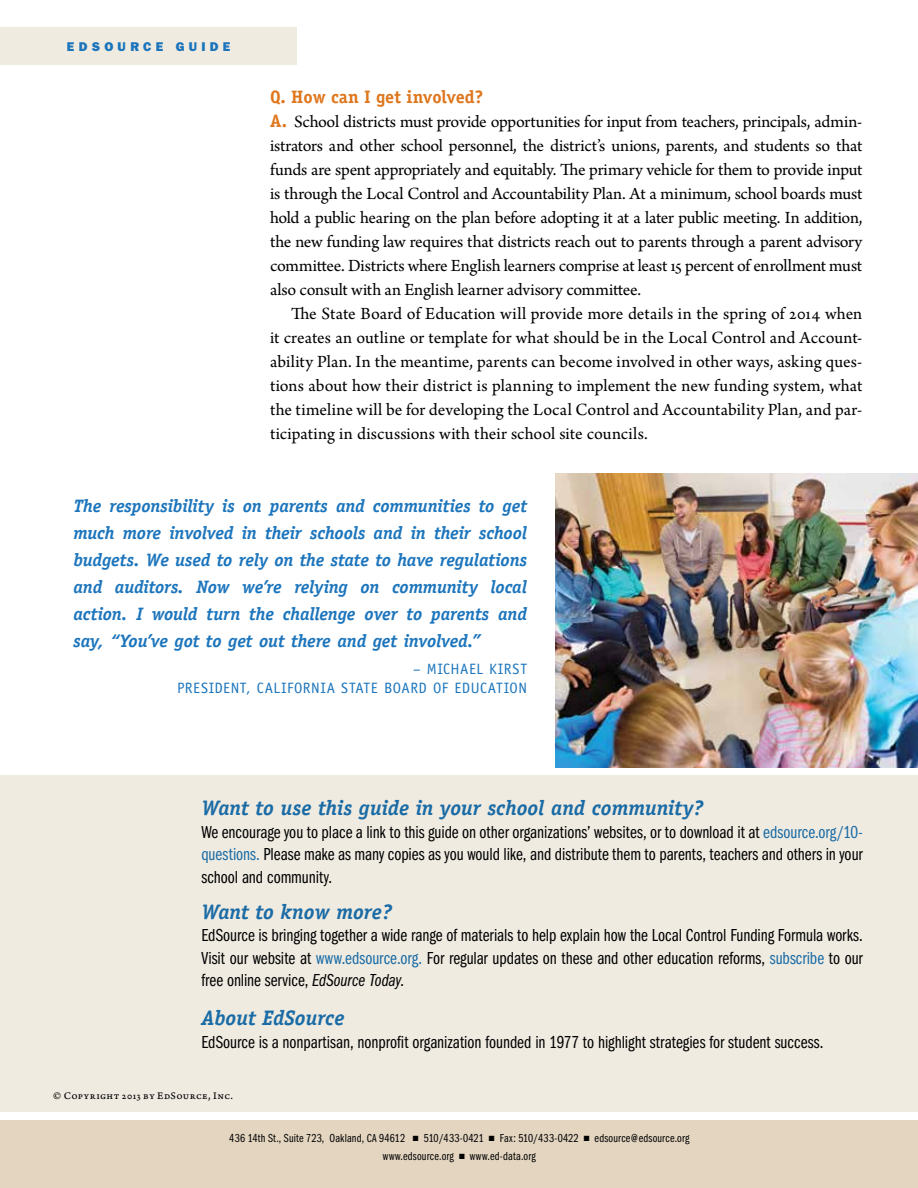
<style>
.page{position:relative;width:918px;height:1188px;background:#fff}
.page>*{position:absolute;margin:0;border:0;box-sizing:border-box;transform-origin:0 0}
.t1{font:italic 700 21px "Officina Serif";color:#1c75bc}
.t2{font:18px/24px "Arno Pro";color:#000;text-align:justify}
.t3{font:18px/22.5px "Franklin Gothic Book Cmpr";color:#000;text-align:justify}
.t4{font:italic 700 18px/27px "Officina Serif";letter-spacing:-.01em;color:#1c75bc;text-align:justify}
.t5{font:700 18px "Officina Serif";color:#de761c}
.t6{font:15px/19.5px "Officina Sans";letter-spacing:.03em;color:#1c75bc;text-align:right}
.t7{font:800 12.75px "Franklin Gothic";letter-spacing:.34em;color:#1c75bc}
.t8{font:12px/18px "Franklin Gothic Book Cmpr";letter-spacing:.015em;color:#000;text-align:center}
.t9{font:10.5px "Arno Pro Caption";letter-spacing:.04em;color:#000}
.s1{font-family:"Officina Serif";font-weight:700;color:#de761c}
.s2{color:#1c75bc}
.s3{font-family:"Franklin Gothic Book Cmpr Ital"}
</style>
<div class="page">
<div style="left:0;top:1120px;width:918px;height:68px;background:#e3d5c0"></div>
<div style="left:0;top:27px;width:297px;height:37px;background:#efebe1"></div>
<div style="left:0;top:775px;width:918px;height:337px;background:#efebe1"></div>
<img style="left:555px;top:474px;width:363px;height:294px">
<p class="t7" style="left:67px;top:39px;width:165px">EDSOURCE GUIDE</p>
<p class="t5" style="left:270px;top:85px;width:215px">Q. How can I get involved?</p>
<p class="t2" style="left:270px;top:110px;width:594px"><span class="s1">A.</span> School districts must provide opportunities for input from teachers, principals, admin&shy;istrators and other school personnel, the district’s unions, parents, and students so that funds are spent appropriately and equitably. The primary vehicle for them to provide input is through the Local Control and Accountability Plan. At a minimum, school boards must hold a public hearing on the plan before adopting it at a later public meeting. In addition, the new funding law requires that districts reach out to parents through a parent advisory committee. Districts where English learners comprise at least 15 percent of enrollment must also consult with an English learner advisory committee.</p>
<p class="t2" style="left:270px;top:302px;width:594px;text-indent:21px">The State Board of Education will provide more details in the spring of 2014 when it creates an outline or template for what should be in the Local Control and Account&shy;ability Plan. In the meantime, parents can become involved in other ways, asking ques&shy;tions about how their district is planning to implement the new funding system, what the timeline will be for developing the Local Control and Accountability Plan, and par&shy;ticipating in discussions with their school site councils.</p>
<p class="t4" style="left:73px;top:492px;width:455px">The responsibility is on parents and communities to get much more involved in their schools and in their school budgets. We used to rely on the state to have regulations and auditors. Now we’re relying on community local action. I would turn the challenge over to parents and say, “You’ve got to get out there and get involved.”</p>
<p class="t6" style="left:177px;top:659px;width:352px">– MICHAEL KIRST<br>PRESIDENT, CALIFORNIA STATE BOARD OF EDUCATION</p>
<p class="t1" style="left:201px;top:795px;width:503px">Want to use this guide in your school and community?</p>
<p class="t3" style="left:201px;top:821px;width:663px">We encourage you to place a link to this guide on other organizations’ websites, or to download it at <span class="s2">edsource.org/10- questions.</span> Please make as many copies as you would like, and distribute them to parents, teachers and others in your school and community.</p>
<p class="t1" style="left:201px;top:899px;width:192px">Want to know more?</p>
<p class="t3" style="left:201px;top:924px;width:663px">EdSource is bringing together a wide range of materials to help explain how the Local Control Funding Formula works.<br>Visit our website at <span class="s2">www.edsource.org.</span> For regular updates on these and other education reforms, <span class="s2">subscribe</span> to our free online service, <span class="s3">EdSource Today.</span></p>
<p class="t1" style="left:201px;top:1005px;width:145px">About EdSource</p>
<p class="t3" style="left:201px;top:1031px;width:624px">EdSource is a nonpartisan, nonprofit organization founded in 1977 to highlight strategies for student success.</p>
<p class="t9" style="left:53px;top:1089px;width:181px">© Copyright 2013 by EdSource, Inc.</p>
<p class="t8" style="left:229px;top:1129px;width:462px">436 14th St., Suite 723, Oakland, CA 94612 ■ 510/433-0421 ■ Fax: 510/433-0422 ■ edsource@edsource.org www.edsource.org ■ www.ed-data.org</p>
</div>
